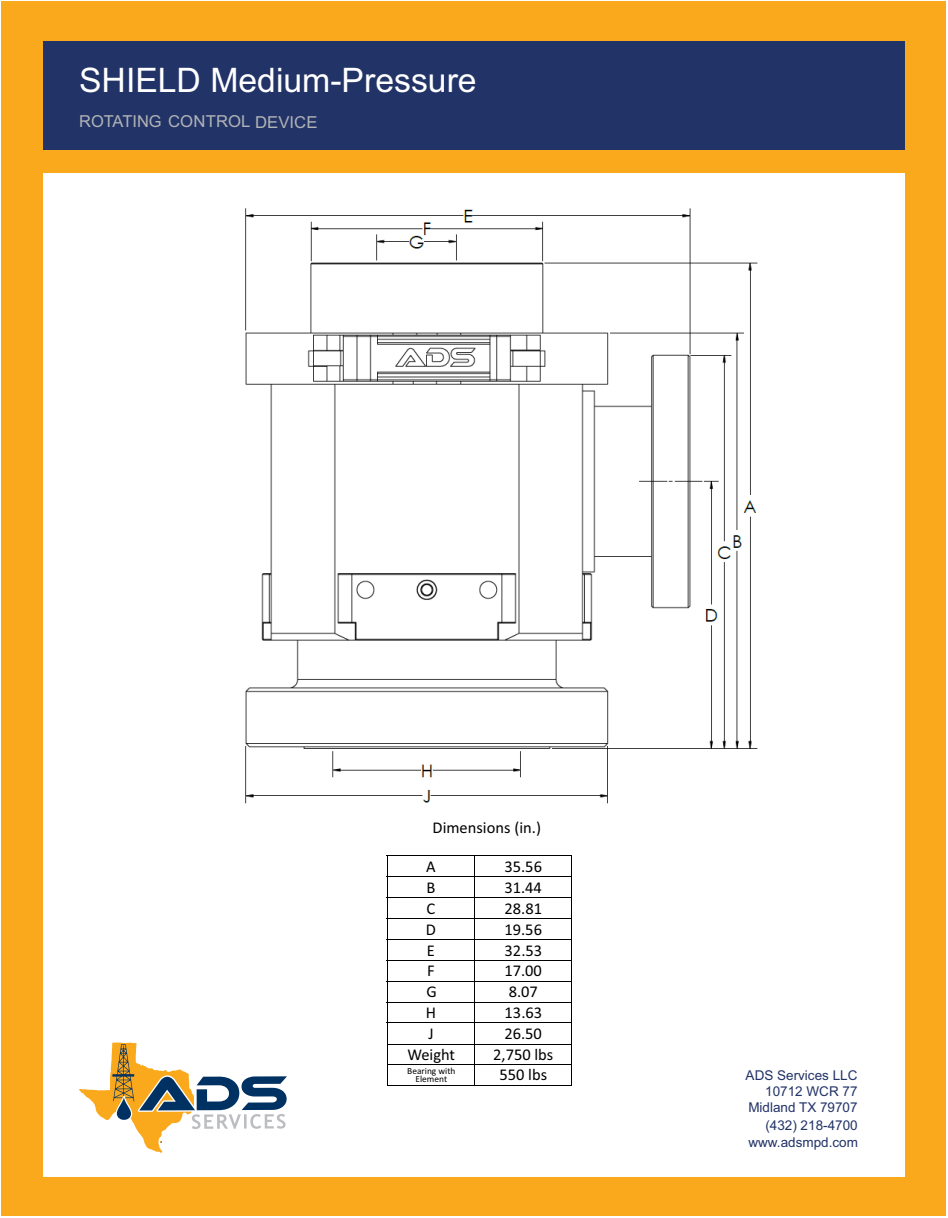
<style>
.page{position:relative;width:948px;height:1218px;background:#fff}
.page>*{position:absolute;margin:0;border:0;box-sizing:border-box;transform-origin:0 0}
.t1{font:33.75px "Arial";color:#fff}
.t2{font:16.5px "Calibri";color:#000}
.t3{font:16.5px "Arial";color:#b1b3b6}
.t4{font:13.5px/16.2px "Arial";color:#223367;text-align:right}
.t5{font:9.45px/8.1px "Calibri";color:#000;text-align:center}
</style>
<div class="page">
<div style="left:2px;top:2px;width:944px;height:1214px;background:#faa81c"></div>
<div style="left:43px;top:173px;width:862px;height:1004px;background:#fff"></div>
<div style="left:43px;top:41px;width:862px;height:109px;background:#223367"></div>
<hr style="left:387px;top:855px;width:185px;height:1px;background:#000">
<hr style="left:387px;top:876px;width:185px;height:1px;background:#000">
<hr style="left:387px;top:897px;width:185px;height:1px;background:#000">
<hr style="left:387px;top:918px;width:185px;height:1px;background:#000">
<hr style="left:387px;top:939px;width:185px;height:1px;background:#000">
<hr style="left:387px;top:960px;width:185px;height:1px;background:#000">
<hr style="left:387px;top:981px;width:185px;height:1px;background:#000">
<hr style="left:387px;top:1002px;width:185px;height:1px;background:#000">
<hr style="left:387px;top:1023px;width:185px;height:1px;background:#000">
<hr style="left:387px;top:1044px;width:88px;height:1px;background:#000">
<hr style="left:475px;top:1044px;width:96px;height:1px;background:#000">
<img style="left:245px;top:208px;width:513px;height:596px">
<svg style="left:79px;top:1042px;width:208px;height:111px"></svg>
<hr style="left:387px;top:1064px;width:88px;height:1px;background:#000">
<hr style="left:475px;top:1064px;width:96px;height:1px;background:#000">
<svg style="left:387px;top:856px;width:1px;height:229px"></svg>
<hr style="left:387px;top:1085px;width:88px;height:1px;background:#000">
<hr style="left:475px;top:1085px;width:96px;height:1px;background:#000">
<svg style="left:571px;top:856px;width:1px;height:230px"></svg>
<h1 class="t1" style="left:79px;top:67px;width:399px">SHIELD Medium-Pressure</h1>
<p class="t3" style="left:79px;top:115px;width:240px">ROTATING CONTROL DEVICE</p>
<p class="t2" style="left:433px;top:821px;width:110px">Dimensions (in.)</p>
<p class="t2" style="left:426px;top:860px;width:11px">A</p>
<p class="t2" style="left:504px;top:860px;width:39px">35.56</p>
<p class="t2" style="left:427px;top:880px;width:10px">B</p>
<p class="t2" style="left:504px;top:880px;width:39px">31.44</p>
<p class="t2" style="left:427px;top:901px;width:10px">C</p>
<p class="t2" style="left:505px;top:901px;width:39px">28.81</p>
<p class="t2" style="left:426px;top:922px;width:12px">D</p>
<p class="t2" style="left:504px;top:922px;width:39px">19.56</p>
<p class="t2" style="left:427px;top:943px;width:10px">E</p>
<p class="t2" style="left:505px;top:943px;width:39px">32.53</p>
<p class="t2" style="left:427px;top:964px;width:9px">F</p>
<p class="t2" style="left:504px;top:964px;width:39px">17.00</p>
<p class="t2" style="left:426px;top:985px;width:12px">G</p>
<p class="t2" style="left:509px;top:985px;width:31px">8.07</p>
<p class="t2" style="left:426px;top:1006px;width:12px">H</p>
<p class="t2" style="left:505px;top:1006px;width:39px">13.63</p>
<p class="t2" style="left:428px;top:1027px;width:7px">J</p>
<p class="t2" style="left:504px;top:1027px;width:39px">26.50</p>
<p class="t2" style="left:407px;top:1047px;width:49px">Weight</p>
<p class="t2" style="left:493px;top:1048px;width:62px">2,750 lbs</p>
<p class="t5" style="left:407px;top:1067px;width:50px">Bearing with<br>Element</p>
<p class="t2" style="left:499px;top:1068px;width:49px">550 lbs</p>
<p class="t4" style="left:746px;top:1068px;width:113px">ADS Services LLC<br>10712 WCR 77<br>Midland TX 79707</p>
<p class="t4" style="left:748px;top:1119px;width:111px">(432) 218-4700 www.adsmpd.com</p>
</div>
